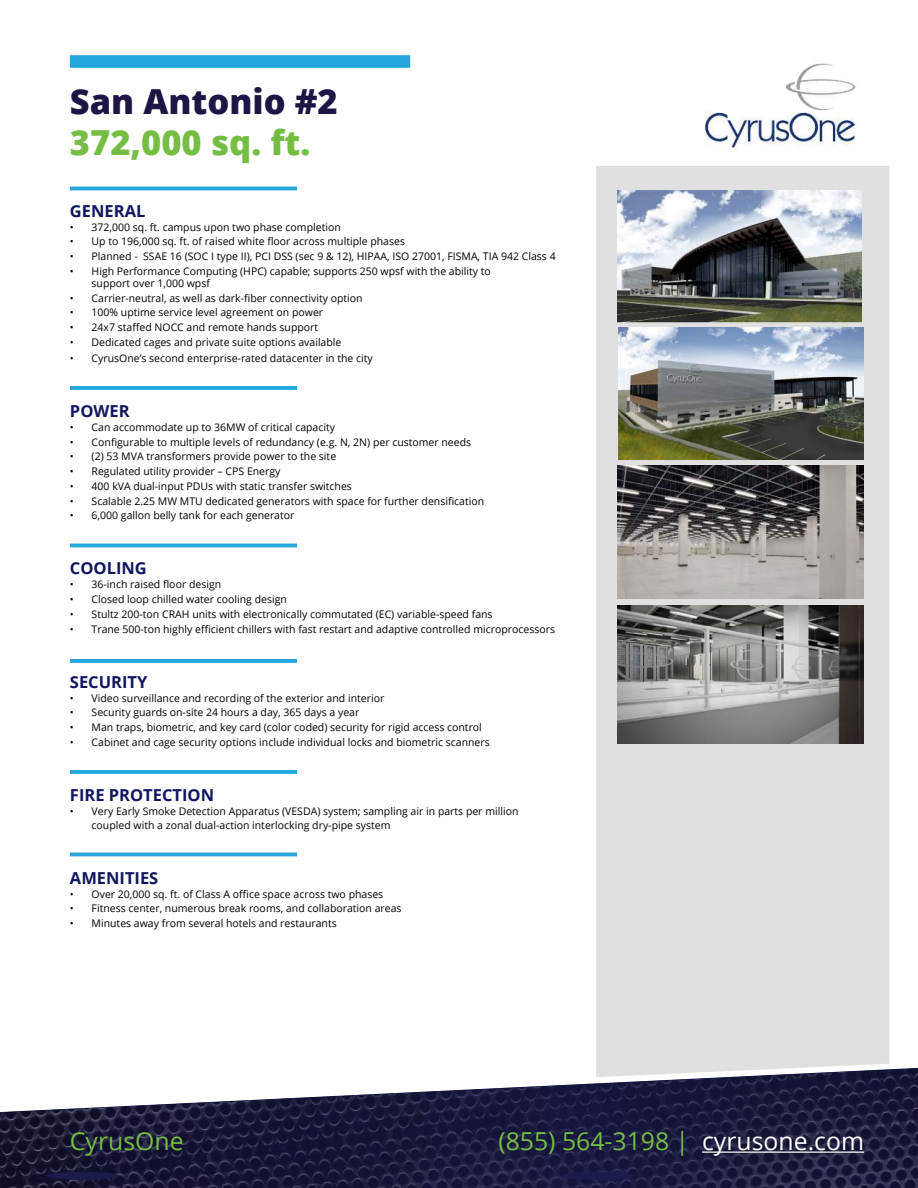
<style>
.page{position:relative;width:918px;height:1188px;background:#fff}
.page>*{position:absolute;margin:0;border:0;box-sizing:border-box;transform-origin:0 0}
.t1{font:800 34.5px "Open Sans";color:#75bd43}
.t2{font:800 34.5px "Open Sans";color:#1e1544}
.t3{font:24.75px "Open Sans";color:#75bd43}
.t4{font:700 16.5px "Open Sans";color:#11165e}
.t5{font:10.5px/12px "Open Sans";color:#000}
.s1{color:#fff}
</style>
<div class="page">
<hr style="left:70px;top:187px;width:227px;height:3px;background:#23a7dd">
<div style="left:70px;top:55px;width:340px;height:13px;background:#23a7dd;border:2px solid #23a7dd"></div>
<img style="left:704px;top:63px;width:152px;height:86px">
<img style="left:0;top:1068px;width:918px;height:120px">
<img style="left:382px;top:1121px;width:536px;height:67px">
<img style="left:708px;top:1162px;width:210px;height:26px">
<hr style="left:702px;top:1152px;width:162px;height:1px;background:#fff">
<svg style="left:70px;top:386px;width:227px;height:4px"></svg>
<hr style="left:70px;top:544px;width:227px;height:3px;background:#23a7dd">
<svg style="left:70px;top:659px;width:227px;height:4px"></svg>
<svg style="left:70px;top:770px;width:227px;height:4px"></svg>
<hr style="left:70px;top:853px;width:227px;height:3px;background:#23a7dd">
<div style="left:596px;top:166px;width:294px;height:911px;background:#e0e0e0"></div>
<img style="left:617px;top:190px;width:245px;height:132px">
<img style="left:617px;top:466px;width:246px;height:132px">
<img style="left:619px;top:327px;width:244px;height:133px">
<img style="left:617px;top:605px;width:246px;height:139px">
<h1 class="t2" style="left:70px;top:87px;width:269px">San Antonio #2</h1>
<h1 class="t1" style="left:70px;top:128px;width:242px">372,000 sq. ft.</h1>
<h3 class="t4" style="left:70px;top:201px;width:77px">GENERAL</h3>
<p class="t5" style="left:70px;top:222px;width:272px">• 372,000 sq. ft. campus upon two phase completion</p>
<p class="t5" style="left:70px;top:237px;width:337px">• Up to 196,000 sq. ft. of raised white floor across multiple phases</p>
<p class="t5" style="left:70px;top:251px;width:487px">• Planned - SSAE 16 (SOC I type II), PCI DSS (sec 9 &amp; 12), HIPAA, ISO 27001, FISMA, TIA 942 Class 4</p>
<p class="t5" style="left:92px;top:266px;width:401px;text-indent:-22px">• High Performance Computing (HPC) capable; supports 250 wpsf with the ability to support over 1,000 wpsf</p>
<p class="t5" style="left:70px;top:293px;width:294px">• Carrier-neutral, as well as dark-fiber connectivity option</p>
<p class="t5" style="left:70px;top:308px;width:255px">• 100% uptime service level agreement on power</p>
<p class="t5" style="left:70px;top:322px;width:250px">• 24x7 staffed NOCC and remote hands support</p>
<p class="t5" style="left:70px;top:337px;width:273px">• Dedicated cages and private suite options available</p>
<p class="t5" style="left:70px;top:353px;width:304px">• CyrusOne’s second enterprise-rated datacenter in the city</p>
<h3 class="t4" style="left:70px;top:402px;width:61px">POWER</h3>
<p class="t5" style="left:70px;top:422px;width:267px">• Can accommodate up to 36MW of critical capacity</p>
<p class="t5" style="left:70px;top:437px;width:403px">• Configurable to multiple levels of redundancy (e.g. N, 2N) per customer needs</p>
<p class="t5" style="left:70px;top:452px;width:268px">• (2) 53 MVA transformers provide power to the site</p>
<p class="t5" style="left:70px;top:466px;width:212px">• Regulated utility provider – CPS Energy</p>
<p class="t5" style="left:70px;top:481px;width:284px">• 400 kVA dual-input PDUs with static transfer switches</p>
<p class="t5" style="left:70px;top:496px;width:416px">• Scalable 2.25 MW MTU dedicated generators with space for further densification</p>
<p class="t5" style="left:70px;top:511px;width:226px">• 6,000 gallon belly tank for each generator</p>
<h3 class="t4" style="left:70px;top:559px;width:78px">COOLING</h3>
<p class="t5" style="left:70px;top:580px;width:153px">• 36-inch raised floor design</p>
<p class="t5" style="left:70px;top:594px;width:219px">• Closed loop chilled water cooling design</p>
<p class="t5" style="left:70px;top:609px;width:424px">• Stultz 200-ton CRAH units with electronically commutated (EC) variable-speed fans</p>
<p class="t5" style="left:70px;top:624px;width:487px">• Trane 500-ton highly efficient chillers with fast restart and adaptive controlled microprocessors</p>
<h3 class="t4" style="left:70px;top:672px;width:79px">SECURITY</h3>
<p class="t5" style="left:70px;top:693px;width:316px">• Video surveillance and recording of the exterior and interior</p>
<p class="t5" style="left:70px;top:708px;width:291px">• Security guards on-site 24 hours a day, 365 days a year</p>
<p class="t5" style="left:70px;top:722px;width:413px">• Man traps, biometric, and key card (color coded) security for rigid access control</p>
<p class="t5" style="left:70px;top:737px;width:421px">• Cabinet and cage security options include individual locks and biometric scanners</p>
<h3 class="t4" style="left:70px;top:785px;width:146px">FIRE PROTECTION</h3>
<p class="t5" style="left:92px;top:806px;width:428px;line-height:13.5px;text-indent:-22px">• Very Early Smoke Detection Apparatus (VESDA) system; sampling air in parts per million coupled with a zonal dual-action interlocking dry-pipe system</p>
<h3 class="t4" style="left:70px;top:868px;width:90px">AMENITIES</h3>
<p class="t5" style="left:70px;top:889px;width:315px">• Over 20,000 sq. ft. of Class A office space across two phases</p>
<p class="t5" style="left:70px;top:904px;width:333px">• Fitness center, numerous break rooms, and collaboration areas</p>
<p class="t5" style="left:70px;top:918px;width:268px">• Minutes away from several hotels and restaurants</p>
<h2 class="t3" style="left:70px;top:1131px;width:115px">CyrusOne</h2>
<h2 class="t3" style="left:498px;top:1131px;width:367px">(855) 564-3198 | <span class="s1">cyrusone.com</span></h2>
</div>
